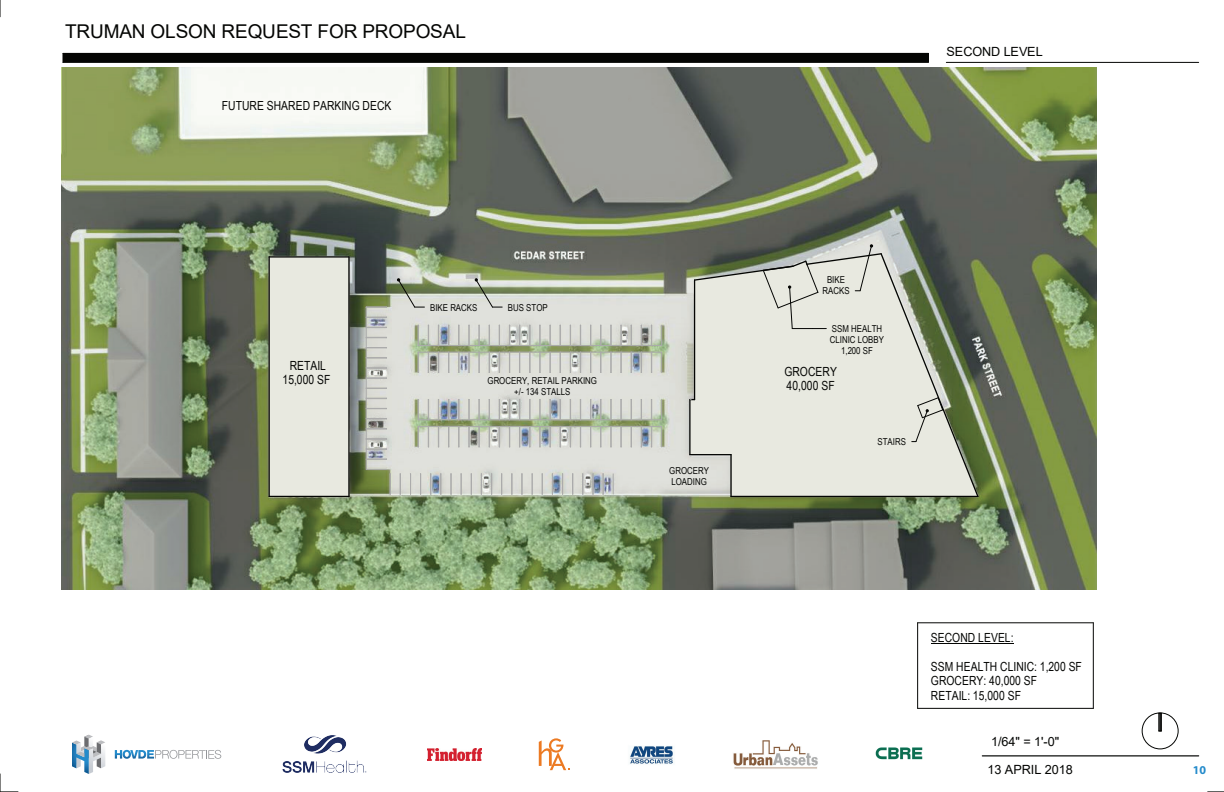
<style>
.page{position:relative;width:1224px;height:792px;background:#fff}
.page>*{position:absolute;margin:0;border:0;box-sizing:border-box;transform-origin:0 0}
.t1{font:19px "Arial";letter-spacing:-.01em;color:#040503}
.t2{font:12.7px "Arial";letter-spacing:-.005em;color:#040503}
.t3{font:12.6px/14.5px "Arial Narrow";letter-spacing:.005em;color:#040503}
.t4{font:12.5px "Arial Narrow";letter-spacing:.005em;color:#040503}
.t5{font:700 12px "Myriad Pro";color:#248bcb}
.t6{font:9.6px/11.2px "Arial Narrow";color:#040503;text-align:center}
.t7{font:9.5px "Arial Narrow";letter-spacing:.005em;color:#040503}
</style>
<div class="page">
<img style="left:282px;top:735px;width:85px;height:38px">
<svg style="left:539px;top:738px;width:31px;height:32px"></svg>
<img style="left:733px;top:740px;width:85px;height:29px">
<img style="left:428px;top:748px;width:53px;height:13px">
<svg style="left:72px;top:735px;width:33px;height:39px"></svg>
<svg style="left:115px;top:750px;width:106px;height:9px"></svg>
<img style="left:630px;top:746px;width:43px;height:18px">
<img style="left:876px;top:747px;width:46px;height:13px">
<img style="left:61px;top:68px;width:1036px;height:521px">
<div style="left:269px;top:257px;width:80px;height:239px;background:#e8e9e0"></div>
<hr style="left:269px;top:256px;width:80px;height:2px;background:#040503">
<hr style="left:269px;top:257px;width:1px;height:239px;background:#040503">
<hr style="left:269px;top:496px;width:80px;height:1px;background:#040503">
<hr style="left:348px;top:257px;width:2px;height:239px;background:#040503">
<hr style="left:689px;top:400px;width:2px;height:55px;background:#040503">
<svg style="left:418px;top:325px;width:245px;height:21px;background:#c9ccc6"></svg>
<svg style="left:418px;top:399px;width:245px;height:49px;background:#c0c5bb"></svg>
<svg style="left:418px;top:352px;width:245px;height:21px;background:#cbcec8"></svg>
<svg style="left:613px;top:474px;width:1px;height:20px"></svg>
<svg style="left:603px;top:474px;width:1px;height:21px"></svg>
<svg style="left:593px;top:474px;width:1px;height:21px"></svg>
<svg style="left:582px;top:474px;width:2px;height:21px"></svg>
<svg style="left:572px;top:474px;width:2px;height:21px"></svg>
<svg style="left:562px;top:474px;width:2px;height:21px"></svg>
<svg style="left:552px;top:474px;width:1px;height:21px"></svg>
<svg style="left:542px;top:474px;width:1px;height:21px"></svg>
<svg style="left:532px;top:474px;width:1px;height:21px"></svg>
<svg style="left:522px;top:474px;width:1px;height:21px"></svg>
<svg style="left:512px;top:474px;width:1px;height:21px"></svg>
<svg style="left:501px;top:474px;width:2px;height:21px"></svg>
<svg style="left:491px;top:474px;width:2px;height:21px"></svg>
<svg style="left:481px;top:474px;width:1px;height:21px"></svg>
<svg style="left:471px;top:474px;width:1px;height:21px"></svg>
<svg style="left:461px;top:474px;width:1px;height:21px"></svg>
<svg style="left:451px;top:474px;width:1px;height:21px"></svg>
<svg style="left:440px;top:474px;width:2px;height:21px"></svg>
<svg style="left:430px;top:474px;width:2px;height:21px"></svg>
<svg style="left:420px;top:474px;width:2px;height:21px"></svg>
<svg style="left:410px;top:474px;width:1px;height:21px"></svg>
<svg style="left:400px;top:474px;width:1px;height:21px"></svg>
<svg style="left:366px;top:307px;width:25px;height:188px;background:#bfc3b6"></svg>
<div style="left:1142px;top:713px;width:36px;height:36px;border:1px solid #040503;border-radius:50%"></div>
<svg style="left:1158px;top:713px;width:4px;height:19px"></svg>
<hr style="left:918px;top:622px;width:175px;height:1px;background:#040503">
<hr style="left:917px;top:623px;width:1px;height:85px;background:#040503">
<hr style="left:918px;top:708px;width:175px;height:1px;background:#040503">
<hr style="left:1093px;top:623px;width:1px;height:85px;background:#040503">
<svg style="left:475px;top:279px;width:27px;height:29px"></svg>
<svg style="left:397px;top:279px;width:27px;height:29px"></svg>
<svg style="left:690px;top:245px;width:290px;height:253px;background:#c6c9bd"></svg>
<hr style="left:946px;top:62px;width:253px;height:1px;background:#040503">
<svg style="left:1208px;top:791px;width:16px;height:1px"></svg>
<hr style="left:982px;top:755px;width:217px;height:1px;background:#040503">
<svg style="left:0;top:0;width:1px;height:17px"></svg>
<svg style="left:0;top:774px;width:18px;height:18px"></svg>
<div style="left:63px;top:53px;width:865px;height:9px;background:#040503"></div>
<hr style="left:63px;top:62px;width:865px;height:1px;background:#040503">
<hr style="left:931px;top:643px;width:83px;height:1px;background:#040503">
<h1 class="t1" style="left:65px;top:18px;width:402px">TRUMAN OLSON REQUEST FOR PROPOSAL</h1>
<p class="t4" style="left:222px;top:96px;width:171px">FUTURE SHARED PARKING DECK</p>
<p class="t3" style="left:283px;top:358px;width:49px;text-align:center">RETAIL<br>15,000 SF</p>
<p class="t7" style="left:430px;top:300px;width:49px">BIKE RACKS</p>
<p class="t6" style="left:508px;top:301px;width:42px">BUS STOP</p>
<p class="t6" style="left:487px;top:375px;width:111px">GROCERY, RETAIL PARKING +/- 134 STALLS</p>
<p class="t6" style="left:669px;top:465px;width:41px;text-align:left">GROCERY<br>LOADING</p>
<p class="t2" style="left:947px;top:43px;width:98px">SECOND LEVEL</p>
<p class="t6" style="left:823px;top:274px;width:29px">BIKE<br>RACKS</p>
<p class="t6" style="left:830px;top:323px;width:56px">SSM HEALTH<br>CLINIC LOBBY<br>1,200 SF</p>
<p class="t3" style="left:784px;top:363px;width:54px">GROCERY<br>40,000 SF</p>
<p class="t7" style="left:878px;top:435px;width:30px">STAIRS</p>
<p class="t3" style="left:931px;top:630px;width:84px">SECOND LEVEL:</p>
<p class="t3" style="left:931px;top:659px;width:153px">SSM HEALTH CLINIC: 1,200 SF<br>GROCERY: 40,000 SF<br>RETAIL: 15,000 SF</p>
<p class="t2" style="left:991px;top:733px;width:70px">1/64" = 1'-0"</p>
<p class="t2" style="left:988px;top:761px;width:87px">13 APRIL 2018</p>
<p class="t5" style="left:1193px;top:762px;width:15px">10</p>
</div>
